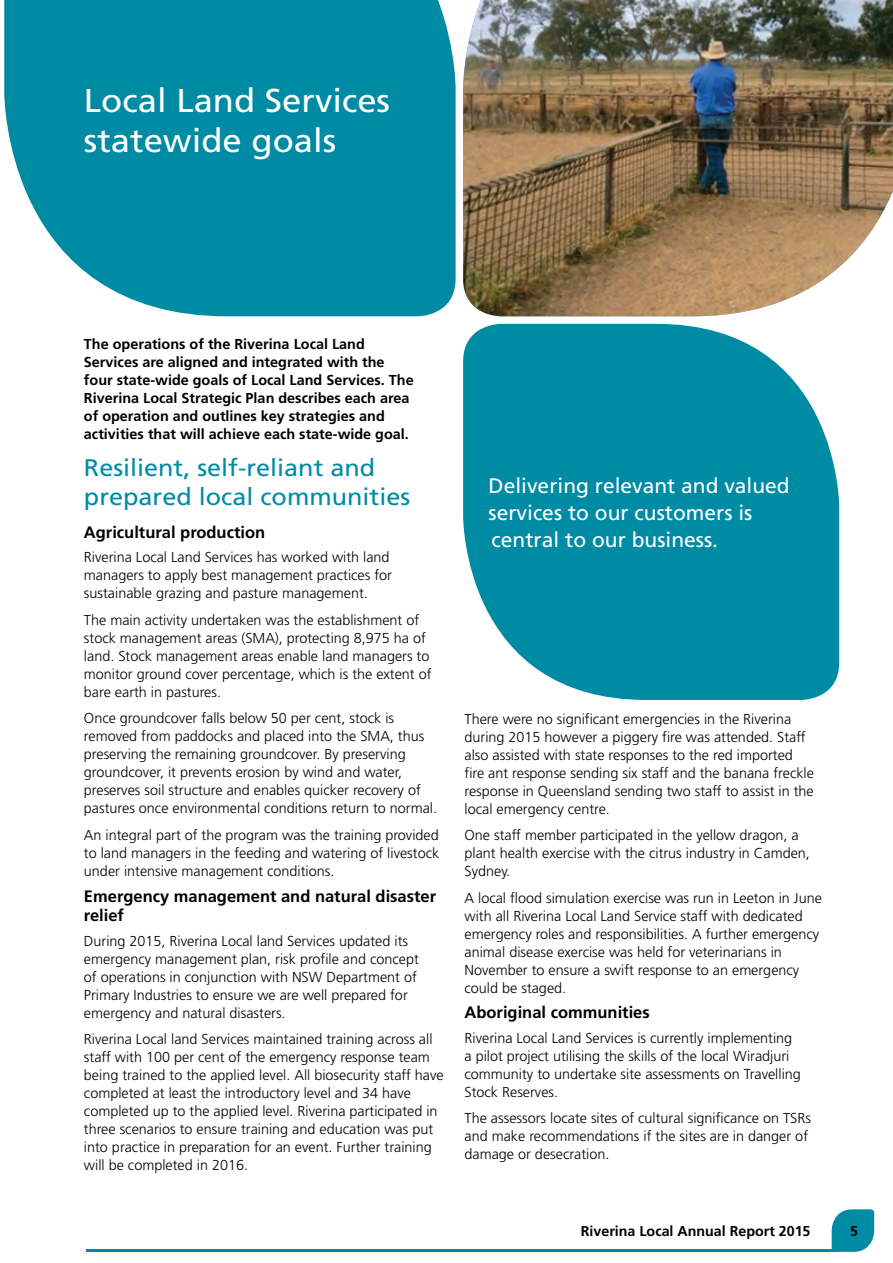
<style>
.page{position:relative;width:893px;height:1263px;background:#fff}
.page>*{position:absolute;margin:0;border:0;box-sizing:border-box;transform-origin:0 0}
.H2_-_white{font:33px/39.6px "Frutiger LT Std";color:#fff;scale:1.05 1}
.H3_-_white{font:24px/28.8px "Frutiger LT Std";color:#008ba5;scale:1.05 1}
.t1{font:21px/27px "Frutiger LT Std";color:#fff}
.t2{font:700 16.5px/19.5px "Frutiger LT Std";color:#000}
.text{font:300 14.4px/18px "Frutiger LT Std";color:#000}
.Office_locations{font:700 14.4px/18px "Frutiger LT Std";color:#000}
.t3{font:700 14.25px "Frutiger LT Std";color:#000}
</style>
<div class="page">
<svg style="left:832px;top:1209px;width:42px;height:43px;background:#1a97ae"></svg>
<hr style="left:86px;top:1249px;width:750px;height:3px;background:#008ba5">
<img style="left:463px;top:0;width:430px;height:316px">
<svg style="left:4px;top:0;width:452px;height:316px;background:#1393ab"></svg>
<svg style="left:463px;top:324px;width:376px;height:376px;background:#1896ad"></svg>
<p class="H2_-_white" style="left:84px;top:81px;width:293px">Local Land Services statewide goals</p>
<h3 class="Office_locations" style="left:84px;top:335px;width:331px">The operations of the Riverina Local Land Services are aligned and integrated with the four state-wide goals of Local Land Services. The Riverina Local Strategic Plan describes each area of operation and outlines key strategies and activities that will achieve each state-wide goal.</h3>
<p class="H3_-_white" style="left:84px;top:454px;width:312px">Resilient, self-reliant and prepared local communities</p>
<h4 class="t2" style="left:84px;top:523px;width:183px">Agricultural production</h4>
<p class="text" style="left:84px;top:549px;width:310px">Riverina Local Land Services has worked with land managers to apply best management practices for sustainable grazing and pasture management.</p>
<p class="text" style="left:84px;top:611px;width:349px">The main activity undertaken was the establishment of stock management areas (SMA), protecting 8,975 ha of land. Stock management areas enable land managers to monitor ground cover percentage, which is the extent of bare earth in pastures.</p>
<p class="text" style="left:84px;top:710px;width:355px">Once groundcover falls below 50 per cent, stock is removed from paddocks and placed into the SMA, thus preserving the remaining groundcover. By preserving groundcover, it prevents erosion by wind and water, preserves soil structure and enables quicker recovery of pastures once environmental conditions return to normal.</p>
<p class="text" style="left:84px;top:826px;width:357px;text-align:justify">An integral part of the program was the training provided to land managers in the feeding and watering of livestock under intensive management conditions.</p>
<h4 class="t2" style="left:84px;top:886px;width:354px">Emergency management and natural disaster relief</h4>
<p class="text" style="left:84px;top:932px;width:336px">During 2015, Riverina Local land Services updated its emergency management plan, risk profile and concept of operations in conjunction with NSW Department of Primary Industries to ensure we are well prepared for emergency and natural disasters.</p>
<p class="text" style="left:84px;top:1030px;width:361px">Riverina Local land Services maintained training across all staff with 100 per cent of the emergency response team being trained to the applied level. All biosecurity staff have completed at least the introductory level and 34 have completed up to the applied level. Riverina participated in three scenarios to ensure training and education was put into practice in preparation for an event. Further training will be completed in 2016.</p>
<h3 class="t1" style="left:489px;top:472px;width:303px">Delivering relevant and valued services to our customers is central to our business.</h3>
<p class="text" style="left:465px;top:710px;width:351px">There were no significant emergencies in the Riverina during 2015 however a piggery fire was attended. Staff also assisted with state responses to the red imported fire ant response sending six staff and the banana freckle response in Queensland sending two staff to assist in the local emergency centre.</p>
<p class="text" style="left:465px;top:826px;width:347px">One staff member participated in the yellow dragon, a plant health exercise with the citrus industry in Camden,<br>Sydney.</p>
<p class="text" style="left:465px;top:889px;width:359px">A local flood simulation exercise was run in Leeton in June with all Riverina Local Land Service staff with dedicated emergency roles and responsibilities. A further emergency animal disease exercise was held for veterinarians in November to ensure a swift response to an emergency could be staged.</p>
<h4 class="t2" style="left:465px;top:1003px;width:187px">Aboriginal communities</h4>
<p class="text" style="left:465px;top:1029px;width:338px">Riverina Local Land Services is currently implementing a pilot project utilising the skills of the local Wiradjuri community to undertake site assessments on Travelling Stock Reserves.</p>
<p class="text" style="left:465px;top:1109px;width:348px">The assessors locate sites of cultural significance on TSRs and make recommendations if the sites are in danger of damage or desecration.</p>
<p class="t3" style="left:581px;top:1222px;width:231px">Riverina Local Annual Report 2015</p>
<p class="t3" style="left:850px;top:1222px;width:9px">5</p>
</div>
